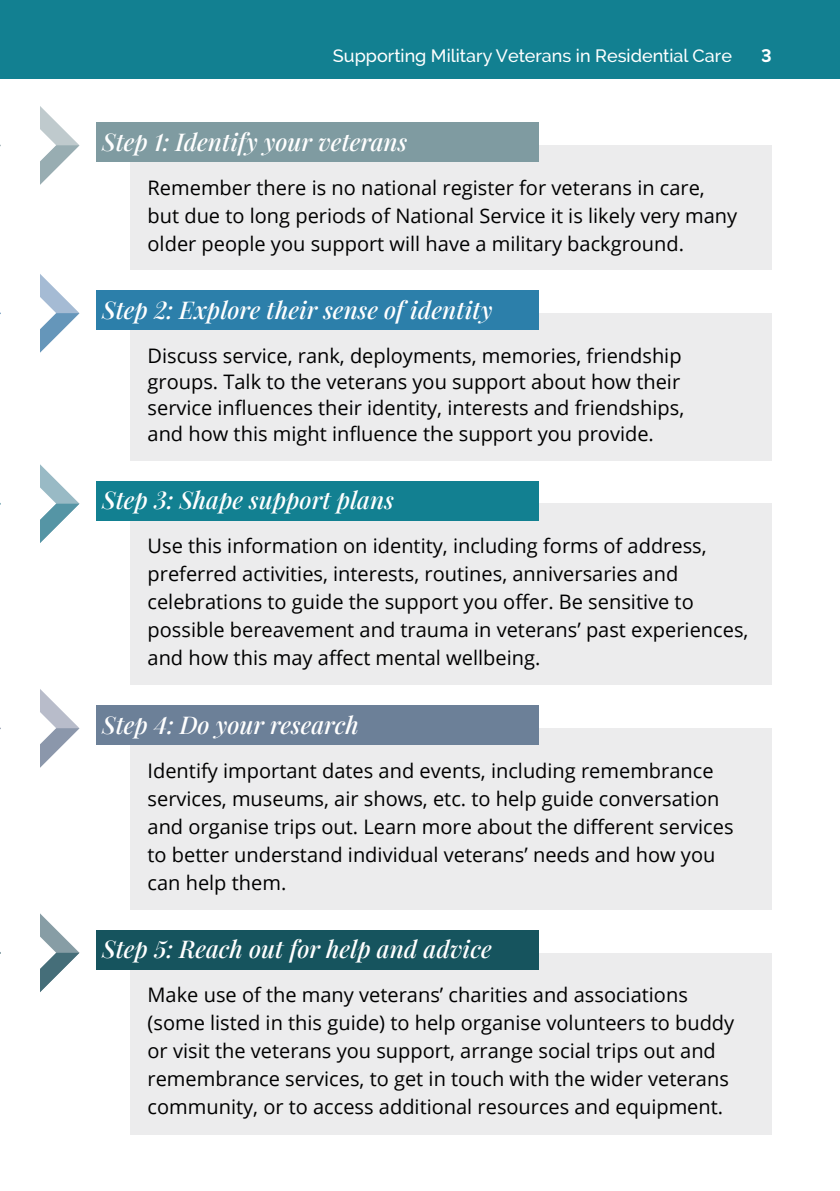
<style>
.page{position:relative;width:840px;height:1191px;background:#fff}
.page>*{position:absolute;margin:0;border:0;box-sizing:border-box;transform-origin:0 0}
.t1{font:italic 600 24px "Playfair Display";color:#fff}
.t2{font:20px/28px "Open Sans";color:#000}
.t3{font:500 18px "Raleway";color:#fff}
.t4{font:700 18px "Raleway";color:#fff}
</style>
<div class="page">
<div style="left:0;top:0;width:839px;height:78px;background:#128091"></div>
<svg style="left:0;top:106px;width:79px;height:79px"></svg>
<div style="left:1px;top:102px;width:39px;height:86px;background:#fff"></div>
<div style="left:130px;top:145px;width:641px;height:125px;background:#ececed"></div>
<div style="left:96px;top:123px;width:443px;height:39px;background:#7f9ba1"></div>
<div style="left:130px;top:504px;width:641px;height:181px;background:#ececed"></div>
<div style="left:96px;top:481px;width:443px;height:40px;background:#128091"></div>
<svg style="left:0;top:464px;width:79px;height:79px"></svg>
<div style="left:1px;top:460px;width:39px;height:87px;background:#fff"></div>
<div style="left:130px;top:952px;width:641px;height:182px;background:#ececed"></div>
<div style="left:96px;top:930px;width:443px;height:39px;background:#16545e"></div>
<svg style="left:0;top:913px;width:79px;height:79px"></svg>
<div style="left:1px;top:909px;width:39px;height:87px;background:#fff"></div>
<div style="left:130px;top:313px;width:641px;height:147px;background:#ececed"></div>
<div style="left:96px;top:290px;width:443px;height:40px;background:#2c7faa"></div>
<svg style="left:0;top:274px;width:79px;height:79px"></svg>
<div style="left:1px;top:270px;width:39px;height:86px;background:#fff"></div>
<div style="left:130px;top:728px;width:641px;height:181px;background:#ececed"></div>
<div style="left:96px;top:705px;width:443px;height:40px;background:#6c8098"></div>
<svg style="left:0;top:689px;width:79px;height:79px"></svg>
<div style="left:1px;top:685px;width:39px;height:86px;background:#fff"></div>
<p class="t3" style="left:333px;top:46px;width:400px">Supporting Military Veterans in Residential Care</p>
<p class="t4" style="left:760px;top:46px;width:12px">3</p>
<p class="t1" style="left:102px;top:126px;width:306px">Step 1: Identify your veterans</p>
<p class="t2" style="left:147px;top:173px;width:591px">Remember there is no national register for veterans in care, but due to long periods of National Service it is likely very many older people you support will have a military background.</p>
<p class="t1" style="left:102px;top:294px;width:391px">Step 2: Explore their sense of identity</p>
<p class="t2" style="left:147px;top:342px;width:538px;line-height:26px">Discuss service, rank, deployments, memories, friendship groups. Talk to the veterans you support about how their service influences their identity, interests and friendships, and how this might influence the support you provide.</p>
<p class="t1" style="left:102px;top:484px;width:293px">Step 3: Shape support plans</p>
<p class="t2" style="left:147px;top:531px;width:602px">Use this information on identity, including forms of address, preferred activities, interests, routines, anniversaries and celebrations to guide the support you offer. Be sensitive to possible bereavement and trauma in veterans’ past experiences, and how this may affect mental wellbeing.</p>
<p class="t1" style="left:102px;top:708px;width:258px">Step 4: Do your research</p>
<p class="t2" style="left:147px;top:756px;width:587px">Identify important dates and events, including remembrance services, museums, air shows, etc. to help guide conversation and organise trips out. Learn more about the different services to better understand individual veterans’ needs and how you can help them.</p>
<p class="t1" style="left:102px;top:933px;width:391px">Step 5: Reach out for help and advice</p>
<p class="t2" style="left:147px;top:980px;width:588px">Make use of the many veterans’ charities and associations (some listed in this guide) to help organise volunteers to buddy or visit the veterans you support, arrange social trips out and remembrance services, to get in touch with the wider veterans community, or to access additional resources and equipment.</p>
</div>
